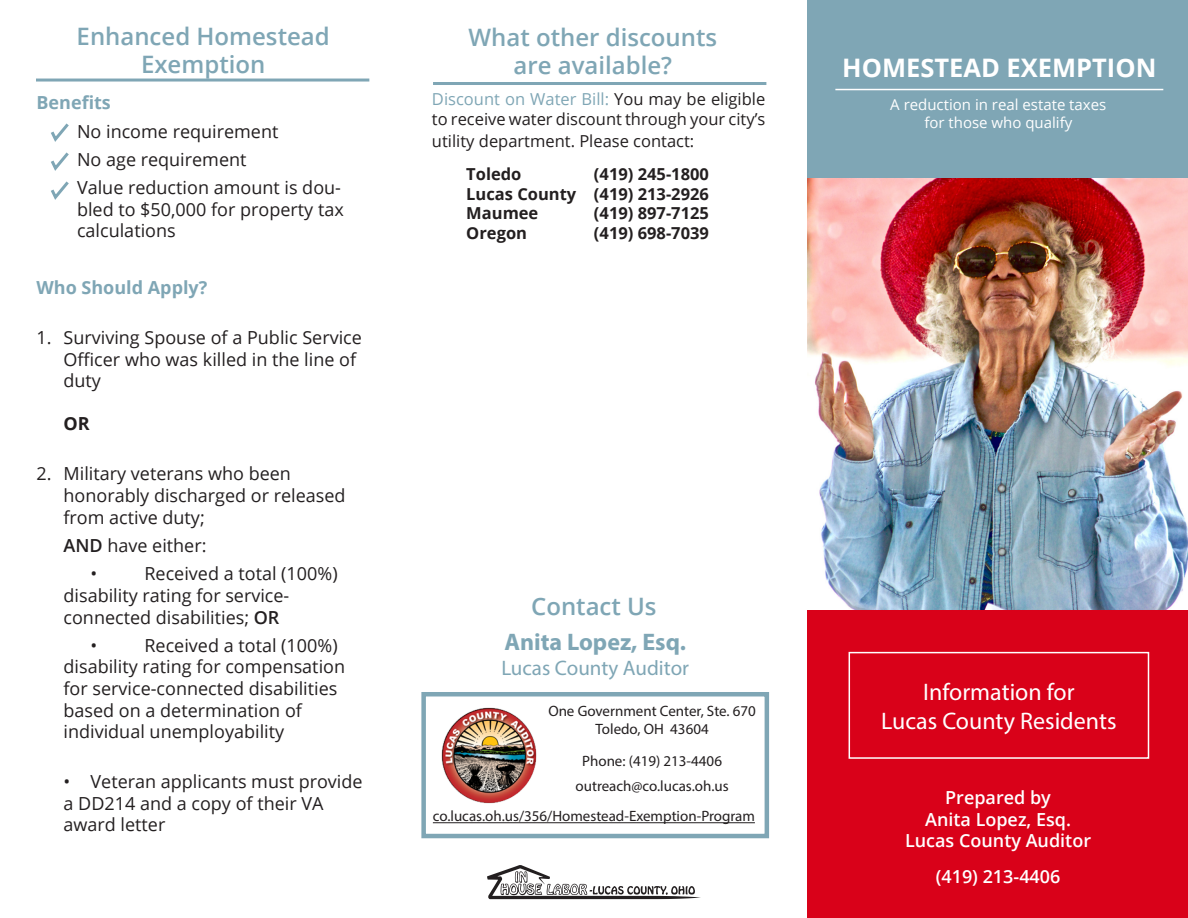
<style>
.page{position:relative;width:1188px;height:918px;background:#fff}
.page>*{position:absolute;margin:0;border:0;box-sizing:border-box;transform-origin:0 0}
.t1{font:700 25.5px "Open Sans";color:#fff}
.Head{font:600 24px/28.8px "Open Sans";color:#7fa6b5;text-align:center}
.t2{font:24px "Myriad Pro";color:#fff}
.Company_name{font:700 24px "Myriad Pro";color:#7fa6b5}
.Company_name-2{font:21px "Myriad Pro";color:#7fa6b5}
.t3{font:18px/21.6px "Open Sans";color:#231f20}
.t4{font:600 18px "Open Sans";color:#fff}
.t5{font:700 18px "Open Sans";color:#7fa6b5}
.t6{font:700 18px "Open Sans";color:#231f20}
.Body_text{font:16.5px/19.8px "Open Sans";color:#231f20}
.Body_text-2{font:700 16.5px "Open Sans";color:#231f20}
.t7{font:15px "Myriad Pro";color:#231f20}
.Body_text-3{font:15px "Open Sans";color:#fff}
.s1{font-weight:600}
.s2{color:#7fa6b5}
</style>
<div class="page">
<div style="left:807px;top:426px;width:381px;height:492px;background:#d90119"></div>
<div style="left:807px;top:0;width:381px;height:274px;background:#7fa6b5"></div>
<img style="left:807px;top:178px;width:381px;height:432px">
<svg style="left:51px;top:123px;width:18px;height:77px"></svg>
<svg style="left:487px;top:865px;width:214px;height:34px"></svg>
<hr style="left:835px;top:89px;width:328px;height:1px;background:#fff">
<hr style="left:36px;top:79px;width:333px;height:3px;background:#7fa6b5">
<hr style="left:433px;top:82px;width:333px;height:3px;background:#7fa6b5">
<div style="left:421px;top:692px;width:348px;height:146px;border:4px solid #7fa6b5"></div>
<div style="left:849px;top:652px;width:300px;height:107px;border:2px solid #fff"></div>
<hr style="left:433px;top:822px;width:322px;height:1px;background:#231f20">
<img style="left:441px;top:708px;width:96px;height:95px">
<p class="Head" style="left:77px;top:21px;width:255px">Enhanced Homestead<br>Exemption</p>
<p class="t5" style="left:37px;top:90px;width:76px">Benefits</p>
<p class="t3" style="left:77px;top:120px;width:203px">No income requirement</p>
<p class="t3" style="left:77px;top:148px;width:171px">No age requirement</p>
<p class="t3" style="left:77px;top:176px;width:268px">Value reduction amount is dou&shy;bled to $50,000 for property tax calculations</p>
<p class="t5" style="left:37px;top:275px;width:172px">Who Should Apply?</p>
<p class="t3" style="left:64px;top:326px;width:300px;text-indent:-27px">1. Surviving Spouse of a Public Service<br>Officer who was killed in the line of duty</p>
<p class="t6" style="left:64px;top:411px;width:28px">OR</p>
<p class="t3" style="left:64px;top:463px;width:284px;text-indent:-27px">2. Military veterans who been honorably discharged or released from active duty;</p>
<p class="t3" style="left:64px;top:534px;width:145px"><span class="s1">AND</span> have either:</p>
<p class="t3" style="left:91px;top:563px;width:8px">•</p>
<p class="t3" style="left:64px;top:563px;width:276px;text-indent:81px">Received a total (100%) disability rating for service&shy;connected disabilities; <span class="s1">OR</span></p>
<p class="t3" style="left:91px;top:634px;width:8px">•</p>
<p class="t3" style="left:64px;top:634px;width:283px;text-indent:81px">Received a total (100%) disability rating for compensation for service-connected disabilities based on a determination of individual unemployability</p>
<p class="t3" style="left:64px;top:770px;width:301px">• Veteran applicants must provide a DD214 and a copy of their VA award letter</p>
<p class="Head" style="left:468px;top:22px;width:250px">What other discounts</p>
<p class="Head" style="left:514px;top:51px;width:160px">are available?</p>
<p class="Body_text" style="left:432px;top:89px;width:335px"><span class="s2">Discount on Water Bill:</span> You may be eligible to receive water discount through your city’s</p>
<p class="Body_text" style="left:432px;top:130px;width:264px">utility department. Please contact:</p>
<p class="Body_text-2" style="left:466px;top:162px;width:57px">Toledo</p>
<p class="Body_text-2" style="left:594px;top:162px;width:117px">(419) 245-1800</p>
<p class="Body_text-2" style="left:466px;top:182px;width:244px">Lucas County (419) 213-2926</p>
<p class="Body_text-2" style="left:466px;top:202px;width:74px">Maumee</p>
<p class="Body_text-2" style="left:594px;top:202px;width:117px">(419) 897-7125</p>
<p class="Body_text-2" style="left:466px;top:222px;width:62px">Oregon</p>
<p class="Body_text-2" style="left:594px;top:222px;width:117px">(419) 698-7039</p>
<p class="Head" style="left:531px;top:591px;width:127px">Contact Us</p>
<p class="Company_name" style="left:504px;top:626px;width:183px">Anita Lopez, Esq.</p>
<p class="Company_name-2" style="left:501px;top:655px;width:189px">Lucas County Auditor</p>
<p class="t7" style="left:548px;top:702px;width:209px">One Government Center, Ste. 670</p>
<p class="t7" style="left:596px;top:720px;width:115px">Toledo, OH 43604</p>
<p class="t7" style="left:582px;top:752px;width:141px">Phone: (419) 213-4406</p>
<p class="t7" style="left:576px;top:776px;width:155px">outreach@co.lucas.oh.us</p>
<p class="t7" style="left:433px;top:807px;width:324px">co.lucas.oh.us/356/Homestead-Exemption-Program</p>
<p class="t1" style="left:842px;top:50px;width:316px">HOMESTEAD EXEMPTION</p>
<p class="Body_text-3" style="left:890px;top:94px;width:218px">A reduction in real estate taxes</p>
<p class="Body_text-3" style="left:924px;top:112px;width:150px">for those who qualify</p>
<p class="t2" style="left:923px;top:677px;width:153px">Information for</p>
<p class="t2" style="left:881px;top:706px;width:237px">Lucas County Residents</p>
<p class="t4" style="left:945px;top:785px;width:107px">Prepared by</p>
<p class="t4" style="left:925px;top:807px;width:147px">Anita Lopez, Esq.</p>
<p class="t4" style="left:905px;top:829px;width:188px">Lucas County Auditor</p>
<p class="t4" style="left:936px;top:864px;width:126px">(419) 213-4406</p>
</div>
